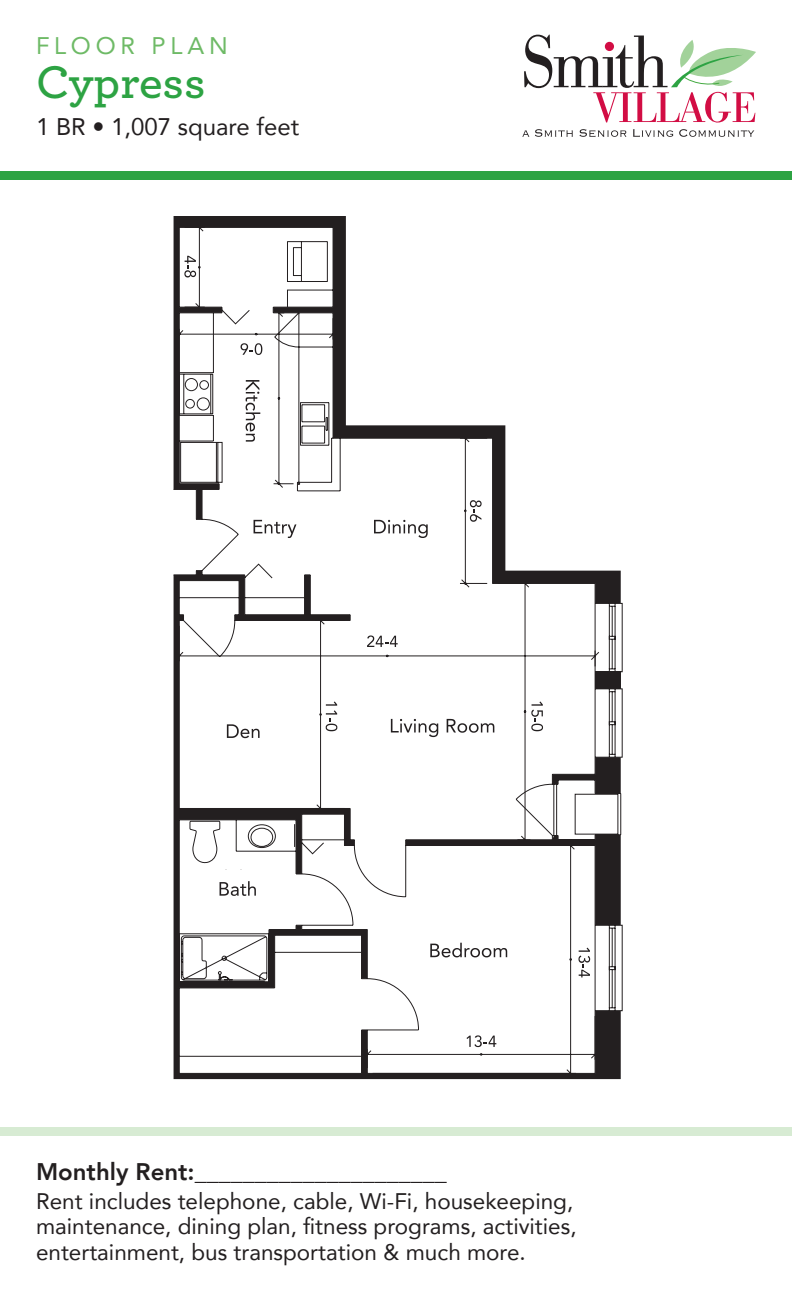
<style>
.page{position:relative;width:792px;height:1296px;background:#fff}
.page>*{position:absolute;margin:0;border:0;box-sizing:border-box;transform-origin:0 0}
.t1{font:600 48px "Archer";letter-spacing:-.005em;color:#2da343}
.t2{font:800 24px "Avenir";color:#231f20}
.t3{font:24px "Avenir";color:#231f20}
.t4{font:24px "Avenir";letter-spacing:.2em;color:#6eba66}
.t5{font:22.4px/25.4px "Avenir";color:#231f20}
</style>
<div class="page">
<svg style="left:522px;top:129px;width:51px;height:8px"></svg>
<svg style="left:579px;top:129px;width:47px;height:8px"></svg>
<svg style="left:633px;top:129px;width:40px;height:8px"></svg>
<svg style="left:679px;top:129px;width:75px;height:8px"></svg>
<svg style="left:524px;top:35px;width:232px;height:88px"></svg>
<svg style="left:174px;top:216px;width:447px;height:355px"></svg>
<svg style="left:174px;top:571px;width:447px;height:508px"></svg>
<div style="left:595px;top:672px;width:26px;height:17px;background:#231f20"></div>
<svg style="left:600px;top:757px;width:21px;height:37px"></svg>
<div style="left:600px;top:835px;width:21px;height:90px;background:#231f20"></div>
<svg style="left:175px;top:223px;width:425px;height:855px"></svg>
<div style="left:0;top:1127px;width:792px;height:9px;background:#d7ebd3"></div>
<div style="left:0;top:171px;width:792px;height:9px;background:#2da343"></div>
<p class="t4" style="left:36px;top:30px;width:193px">FLOOR PLAN</p>
<h1 class="t1" style="left:36px;top:46px;width:171px">Cypress</h1>
<p class="t3" style="left:36px;top:111px;width:265px">1 BR • 1,007 square feet</p>
<p class="t2" style="left:36px;top:1156px;width:412px">Monthly Rent:_____________________</p>
<p class="t5" style="left:36px;top:1189px;width:542px">Rent includes telephone, cable, Wi-Fi, housekeeping, maintenance, dining plan, fitness programs, activities, entertainment, bus transportation &amp; much more.</p>
</div>
